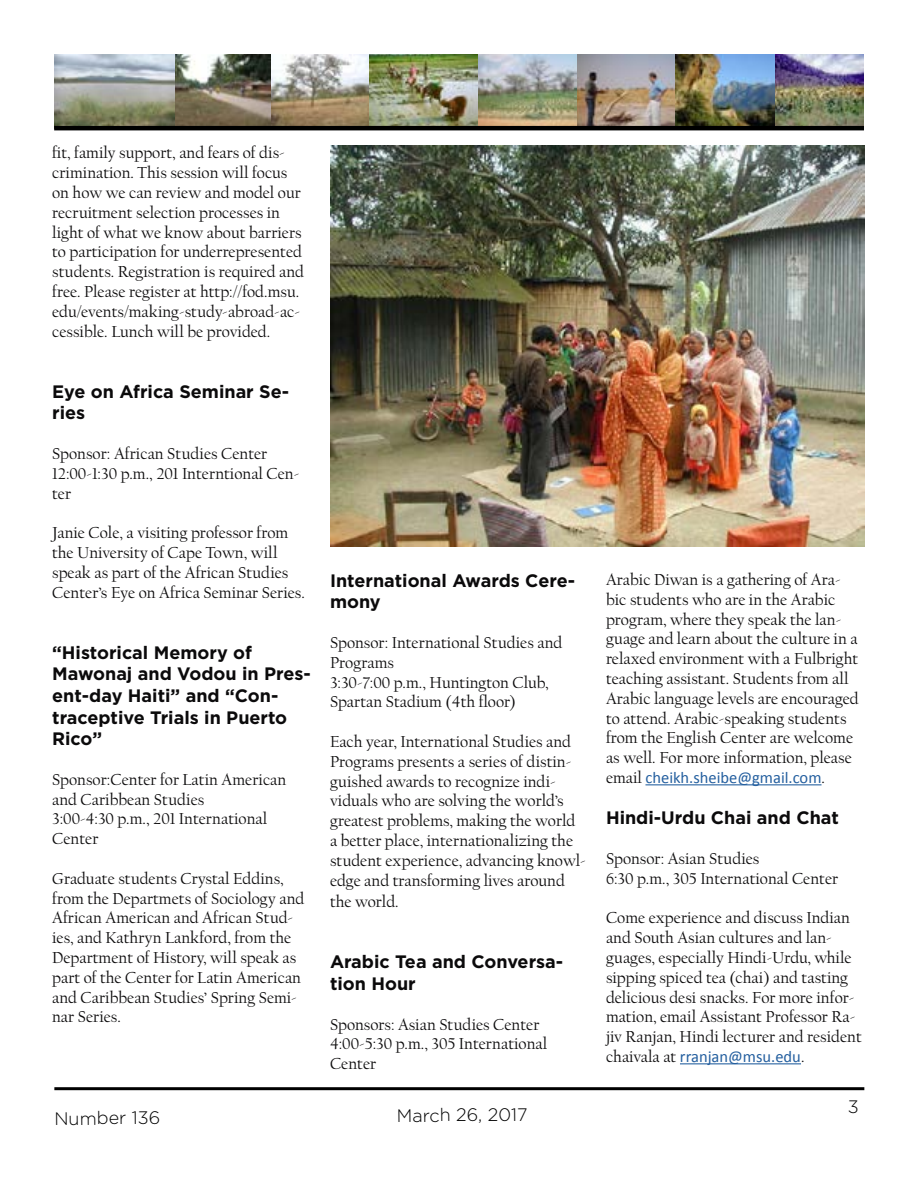
<style>
.page{position:relative;width:918px;height:1188px;background:#fff}
.page>*{position:absolute;margin:0;border:0;box-sizing:border-box;transform-origin:0 0}
.t1{font:700 18px/21.6px "Gotham";color:#0b0a0b}
.t2{font:300 18px "Gotham";letter-spacing:-.01em;color:#000}
.t3{font:16.5px/19.8px "Californian FB";color:#0b0a0b}
.t4{font:16.5px "Calibri";color:#245f9f}
.s1{font-family:"Californian FB";color:#0b0a0b}
</style>
<div class="page">
<img style="left:174px;top:54px;width:690px;height:72px">
<img style="left:54px;top:54px;width:120px;height:72px">
<hr style="left:54px;top:126px;width:810px;height:4px;background:#000">
<hr style="left:54px;top:1087px;width:810px;height:3px;background:#000">
<hr style="left:645px;top:784px;width:177px;height:1px;background:#245f9f">
<hr style="left:680px;top:1063px;width:121px;height:1px;background:#245f9f">
<img style="left:330px;top:146px;width:534px;height:400px">
<p class="t3" style="left:52px;top:144px;width:253px">fit, family support, and fears of dis&shy;crimination. This session will focus on how we can review and model our recruitment selection processes in light of what we know about barriers to participation for underrepresented students. Registration is required and free. Please register at http://fod.msu. edu/events/making-study-abroad-ac&shy;cessible. Lunch will be provided.</p>
<p class="t1" style="left:52px;top:381px;width:238px">Eye on Africa Seminar Se&shy;ries</p>
<p class="t3" style="left:52px;top:444px;width:249px">Sponsor: African Studies Center<br>12:00-1:30 p.m., 201 Interntional Cen&shy;ter</p>
<p class="t3" style="left:52px;top:523px;width:254px">Janie Cole, a visiting professor from the University of Cape Town, will speak as part of the African Studies Center’s Eye on Africa Seminar Series.</p>
<p class="t1" style="left:52px;top:642px;width:260px">“Historical Memory of<br>Mawonaj and Vodou in Pres&shy;ent-day Haiti” and “Con&shy;traceptive Trials in Puerto<br>Rico”</p>
<p class="t3" style="left:52px;top:770px;width:236px">Sponsor:Center for Latin American and Caribbean Studies<br>3:00-4:30 p.m., 201 International<br>Center</p>
<p class="t3" style="left:52px;top:869px;width:254px">Graduate students Crystal Eddins, from the Departmets of Sociology and African American and African Stud&shy;ies, and Kathryn Lankford, from the Department of History, will speak as part of the Center for Latin American and Caribbean Studies’ Spring Semi&shy;nar Series.</p>
<p class="t1" style="left:330px;top:570px;width:247px">International Awards Cere&shy;mony</p>
<p class="t3" style="left:330px;top:633px;width:234px">Sponsor: International Studies and<br>Programs<br>3:30-7:00 p.m., Huntington Club,<br>Spartan Stadium (4th floor)</p>
<p class="t3" style="left:330px;top:732px;width:257px">Each year, International Studies and Programs presents a series of distin&shy;guished awards to recognize indi&shy;viduals who are solving the world’s greatest problems, making the world a better place, internationalizing the student experience, advancing knowl&shy;edge and transforming lives around</p>
<p class="t3" style="left:330px;top:892px;width:70px">the world.</p>
<p class="t1" style="left:330px;top:951px;width:235px">Arabic Tea and Conversa&shy;tion Hour</p>
<p class="t3" style="left:330px;top:1015px;width:219px">Sponsors: Asian Studies Center<br>4:00-5:30 p.m., 305 International<br>Center</p>
<p class="t2" style="left:54px;top:1107px;width:108px">Number 136</p>
<p class="t2" style="left:397px;top:1104px;width:133px">March 26, 2017</p>
<p class="t3" style="left:606px;top:570px;width:254px">Arabic Diwan is a gathering of Ara&shy;bic students who are in the Arabic program, where they speak the lan&shy;guage and learn about the culture in a relaxed environment with a Fulbright teaching assistant. Students from all Arabic language levels are encouraged to attend. Arabic-speaking students from the English Center are welcome as well. For more information, please</p>
<p class="t4" style="left:606px;top:767px;width:221px"><span class="s1">email</span> cheikh.sheibe@gmail.com<span class="s1">.</span></p>
<p class="t1" style="left:606px;top:807px;width:234px">Hindi-Urdu Chai and Chat</p>
<p class="t3" style="left:606px;top:849px;width:234px">Sponsor: Asian Studies<br>6:30 p.m., 305 International Center</p>
<p class="t3" style="left:606px;top:909px;width:257px">Come experience and discuss Indian and South Asian cultures and lan&shy;guages, especially Hindi-Urdu, while sipping spiced tea (chai) and tasting delicious desi snacks. For more infor&shy;mation, email Assistant Professor Ra&shy;jiv Ranjan, Hindi lecturer and resident</p>
<p class="t4" style="left:606px;top:1046px;width:200px"><span class="s1">chaivala at</span> rranjan@msu.edu<span class="s1">.</span></p>
<p class="t2" style="left:848px;top:1095px;width:12px">3</p>
</div>
